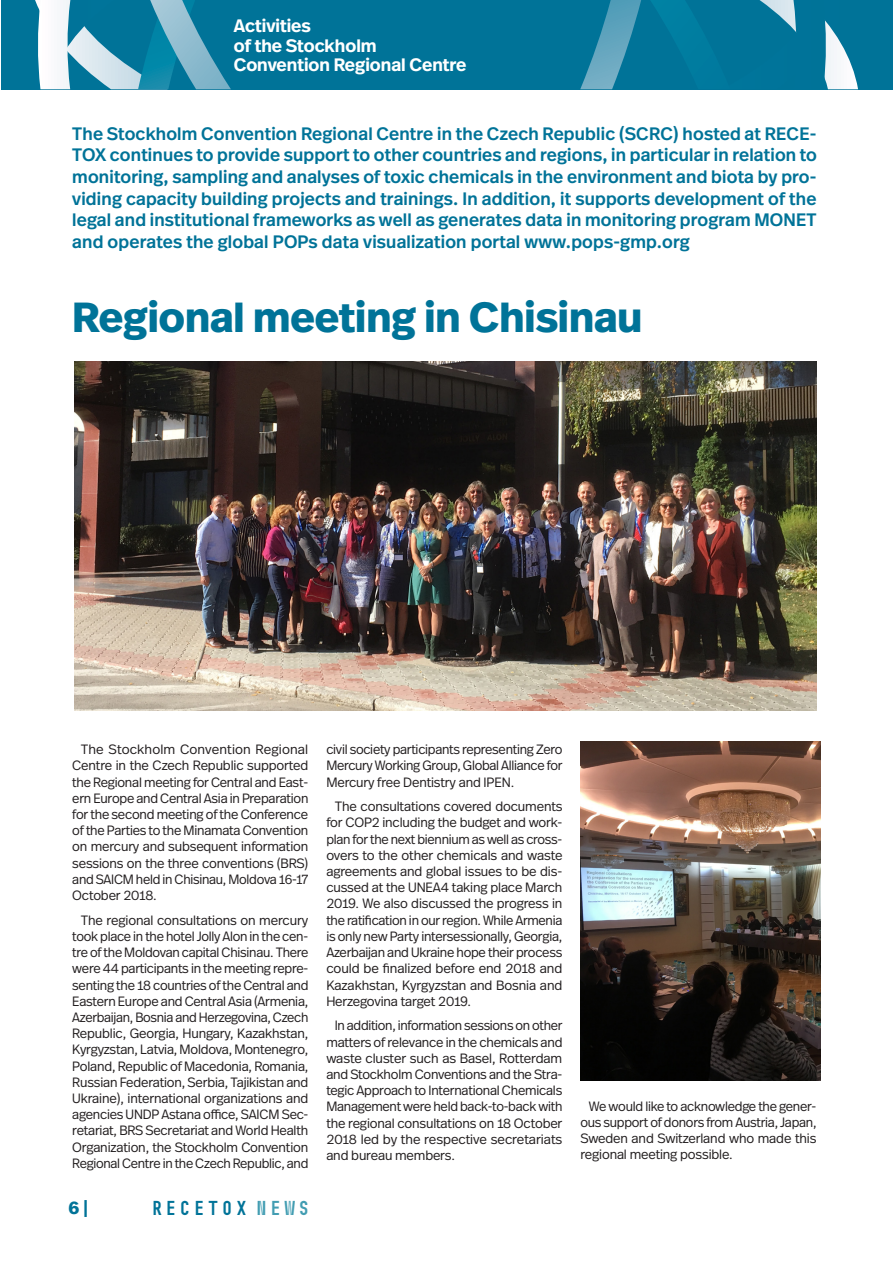
<style>
.page{position:relative;width:893px;height:1263px;background:#fff}
.page>*{position:absolute;margin:0;border:0;box-sizing:border-box;transform-origin:0 0}
.head_1{font:700 42px "Real Head Pro";color:#007398}
.t1{font:700 20.1px "Muni";color:#007398}
.body_text{font:500 18px/21.6px "Real Head Pro";letter-spacing:.01em;color:#007398;text-align:justify}
.t2{font:600 18px "Real Head Pro";color:#fff}
.head{font:700 18px "Real Head Pro";color:#007398}
.body_text-2{font:300 13.5px/16.2px "Real Head Pro";letter-spacing:-.01em;color:#231f20;text-align:justify}
.s1{color:#429db2}
</style>
<div class="page">
<div style="left:1px;top:0;width:892px;height:89px;background:#007398"></div>
<svg style="left:35px;top:0;width:823px;height:89px"></svg>
<svg style="left:37px;top:0;width:790px;height:89px"></svg>
<img style="left:74px;top:361px;width:742px;height:349px">
<img style="left:580px;top:741px;width:240px;height:339px">
<p class="t2" style="left:234px;top:11px;width:79px">Activities</p>
<p class="t2" style="left:234px;top:30px;width:144px">of the Stockholm</p>
<p class="t2" style="left:234px;top:50px;width:234px">Convention Regional Centre</p>
<p class="body_text" style="left:72px;top:121px;width:746px">The Stockholm Convention Regional Centre in the Czech Republic (SCRC) hosted at RECE-TOX continues to provide support to other countries and regions, in particular in relation to monitoring, sampling and analyses of toxic chemicals in the environment and biota by pro&shy;viding capacity building projects and trainings. In addition, it supports development of the legal and institutional frameworks as well as generates data in monitoring program MONET and operates the global POPs data visualization portal www.pops-gmp.org</p>
<p class="head_1" style="left:72px;top:282px;width:572px">Regional meeting in Chisinau</p>
<p class="body_text-2" style="left:72px;top:740px;width:238px;text-indent:9px">The Stockholm Convention Regional Centre in the Czech Republic supported the Regional meeting for Central and East&shy;ern Europe and Central Asia in Preparation for the second meeting of the Conference of the Parties to the Minamata Convention on mercury and subsequent information sessions on the three conventions (BRS) and SAICM held in Chisinau, Moldova 16-17<br>October 2018.</p>
<p class="body_text-2" style="left:72px;top:911px;width:238px;text-indent:9px">The regional consultations on mercury took place in the hotel Jolly Alon in the cen&shy;tre of the Moldovan capital Chisinau. There were 44 participants in the meeting repre&shy;senting the 18 countries of the Central and Eastern Europe and Central Asia (Armenia, Azerbaijan, Bosnia and Herzegovina, Czech Republic, Georgia, Hungary, Kazakhstan, Kyrgyzstan, Latvia, Moldova, Montenegro, Poland, Republic of Macedonia, Romania, Russian Federation, Serbia, Tajikistan and Ukraine), international organizations and agencies UNDP Astana office, SAICM Sec&shy;retariat, BRS Secretariat and World Health Organization, the Stockholm Convention Regional Centre in the Czech Republic, and</p>
<p class="head" style="left:68px;top:1192px;width:22px">6 |</p>
<h2 class="t1" style="left:150px;top:1197px;width:163px">RECETOX <span class="s1">NEWS</span></h2>
<p class="body_text-2" style="left:326px;top:740px;width:238px">civil society participants representing Zero Mercury Working Group, Global Alliance for Mercury free Dentistry and IPEN.</p>
<p class="body_text-2" style="left:326px;top:797px;width:238px;text-indent:9px">The consultations covered documents for COP2 including the budget and work&shy;plan for the next biennium as well as cross&shy;overs to the other chemicals and waste agreements and global issues to be dis&shy;cussed at the UNEA4 taking place March 2019. We also discussed the progress in the ratification in our region. While Armenia is only new Party intersessionally, Georgia, Azerbaijan and Ukraine hope their process could be finalized before end 2018 and Kazakhstan, Kyrgyzstan and Bosnia and Herzegovina target 2019.</p>
<p class="body_text-2" style="left:326px;top:1016px;width:238px;text-indent:9px">In addition, information sessions on other matters of relevance in the chemicals and waste cluster such as Basel, Rotterdam and Stockholm Conventions and the Stra&shy;tegic Approach to International Chemicals Management were held back-to-back with the regional consultations on 18 October 2018 led by the respective secretariats and bureau members.</p>
<p class="body_text-2" style="left:580px;top:1097px;width:238px;text-indent:9px">We would like to acknowledge the gener&shy;ous support of donors from Austria, Japan, Sweden and Switzerland who made this regional meeting possible.</p>
</div>
